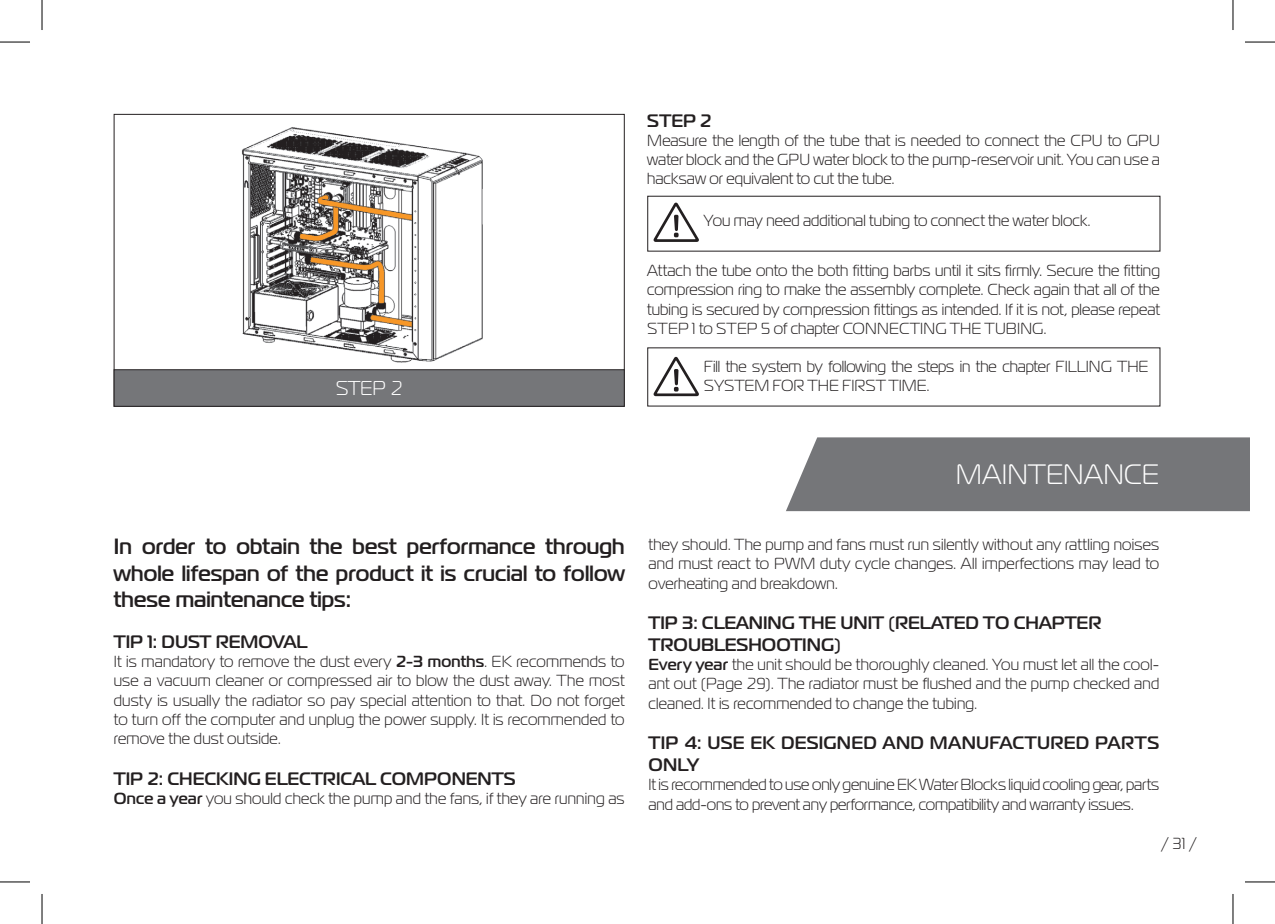
<style>
.page{position:relative;width:1275px;height:924px;background:#fff}
.page>*{position:absolute;margin:0;border:0;box-sizing:border-box;transform-origin:0 0}
.t1{font:28px "Magistral";letter-spacing:.015em;color:#fff}
.t2{font:700 22px/26.4px "Magistral";letter-spacing:.005em;color:#231f20;text-align:justify}
.t3{font:20px "Magistral";color:#fff}
.t4{font:700 18px/21.6px "Magistral";color:#231f20}
.t5{font:16px/19.2px "Magistral";letter-spacing:.005em;color:#231f20;text-align:justify}
.s1{font-weight:700}
</style>
<div class="page">
<img style="left:242px;top:127px;width:241px;height:236px">
<div style="left:786px;top:437px;width:464px;height:74px;background:#757679"></div>
<div style="left:114px;top:369px;width:510px;height:37px;background:#757679"></div>
<div style="left:114px;top:369px;width:510px;height:37px;border:1px solid #231f20"></div>
<svg style="left:653px;top:202px;width:46px;height:40px"></svg>
<svg style="left:653px;top:356px;width:46px;height:40px"></svg>
<hr style="left:0;top:42px;width:30px;height:1px;background:#000">
<hr style="left:1245px;top:42px;width:30px;height:1px;background:#000">
<hr style="left:0;top:881px;width:30px;height:1px;background:#000">
<hr style="left:1245px;top:881px;width:30px;height:1px;background:#000">
<hr style="left:42px;top:0;width:1px;height:30px;background:#000">
<hr style="left:42px;top:893px;width:1px;height:30px;background:#000">
<hr style="left:1232px;top:0;width:1px;height:30px;background:#000">
<hr style="left:1232px;top:893px;width:1px;height:30px;background:#000">
<p class="t3" style="left:336px;top:376px;width:68px">STEP 2</p>
<p class="t4" style="left:647px;top:110px;width:66px">STEP 2</p>
<p class="t5" style="left:647px;top:130px;width:514px">Measure the length of the tube that is needed to connect the CPU to GPU water block and the GPU water block to the pump-reservoir unit. You can use a hacksaw or equivalent to cut the tube.</p>
<p class="t5" style="left:704px;top:210px;width:388px">You may need additional tubing to connect the water block.</p>
<p class="t5" style="left:647px;top:260px;width:514px">Attach the tube onto the both fitting barbs until it sits firmly. Secure the fitting compression ring to make the assembly complete. Check again that all of the tubing is secured by compression fittings as intended. If it is not, please repeat STEP 1 to STEP 5 of chapter CONNECTING THE TUBING.</p>
<p class="t5" style="left:704px;top:356px;width:446px">Fill the system by following the steps in the chapter FILLING THE<br>SYSTEM FOR THE FIRST TIME.</p>
<h2 class="t2" style="left:114px;top:533px;width:512px">In order to obtain the best performance through whole lifespan of the product it is crucial to follow these maintenance tips:</h2>
<p class="t4" style="left:114px;top:630px;width:195px">TIP 1: DUST REMOVAL</p>
<p class="t5" style="left:114px;top:651px;width:512px">It is mandatory to remove the dust every <span class="s1">2-3 months</span>. EK recommends to use a vacuum cleaner or compressed air to blow the dust away. The most dusty is usually the radiator so pay special attention to that. Do not forget to turn off the computer and unplug the power supply. It is recommended to remove the dust outside.</p>
<p class="t4" style="left:114px;top:767px;width:403px">TIP 2: CHECKING ELECTRICAL COMPONENTS</p>
<p class="t5" style="left:114px;top:788px;width:512px"><span class="s1">Once a year</span> you should check the pump and the fans, if they are running as</p>
<h1 class="t1" style="left:956px;top:457px;width:205px">MAINTENANCE</h1>
<p class="t5" style="left:648px;top:534px;width:512px">they should. The pump and fans must run silently without any rattling noises and must react to PWM duty cycle changes. All imperfections may lead to overheating and breakdown.</p>
<p class="t4" style="left:648px;top:612px;width:454px">TIP 3: CLEANING THE UNIT (RELATED TO CHAPTER<br>TROUBLESHOOTING)</p>
<p class="t5" style="left:648px;top:654px;width:512px"><span class="s1">Every year</span> the unit should be thoroughly cleaned. You must let all the cool&shy;ant out (Page 29). The radiator must be flushed and the pump checked and cleaned. It is recommended to change the tubing.</p>
<p class="t4" style="left:648px;top:732px;width:512px">TIP 4: USE EK DESIGNED AND MANUFACTURED PARTS<br>ONLY</p>
<p class="t5" style="left:648px;top:774px;width:512px">It is recommended to use only genuine EK Water Blocks liquid cooling gear, parts and add-ons to prevent any performance, compatibility and warranty issues.</p>
<p class="t5" style="left:1161px;top:833px;width:37px">/ 31 /</p>
</div>
